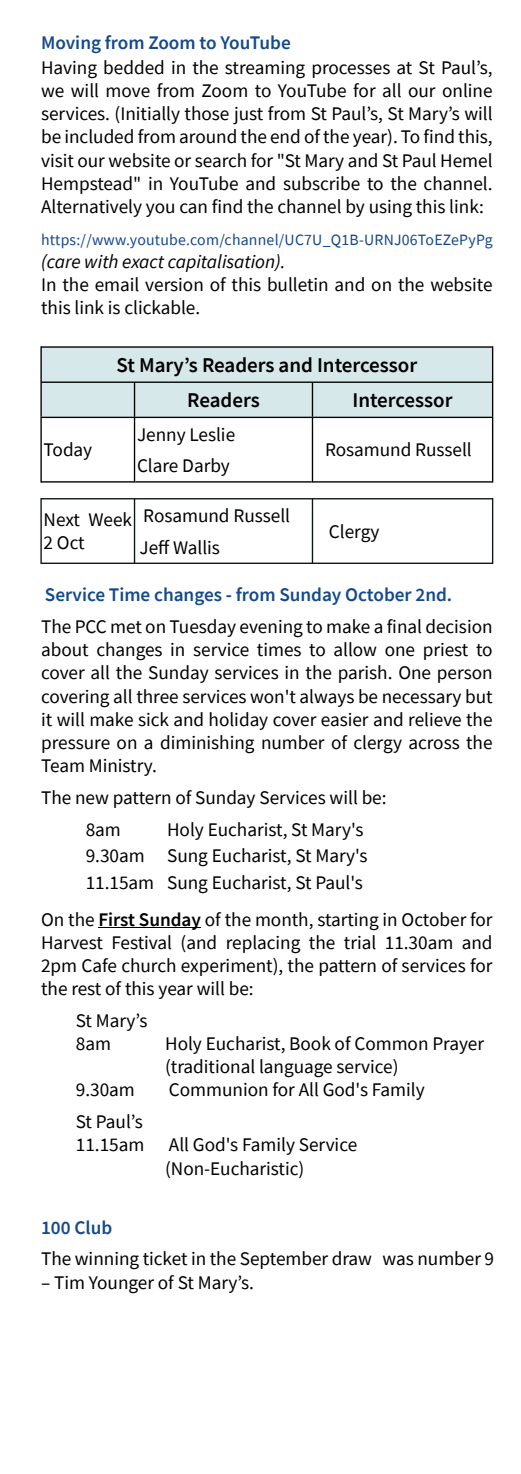
<style>
.page{position:relative;width:521px;height:1474px;background:#fff}
.page>*{position:absolute;margin:0;border:0;box-sizing:border-box;transform-origin:0 0}
.t1{font:600 21px/35.2px "Source Sans Pro";color:#000}
.t2{font:19.25px/23.1px "Source Sans Pro";color:#000}
.t3{font:600 19.25px "Source Sans Pro";color:#15498b}
.t4{font:italic 19.25px "Source Sans Pro";color:#000}
.t5{font:15.75px "Source Sans Pro";letter-spacing:.015em;color:#154689}
.s1{font-weight:600}
</style>
<div class="page">
<div style="left:42px;top:348px;width:450px;height:68px;background:#d7e8ea"></div>
<hr style="left:40px;top:416px;width:2px;height:66px;background:#000">
<hr style="left:492px;top:416px;width:1px;height:66px;background:#000">
<hr style="left:134px;top:417px;width:1px;height:65px;background:#000">
<hr style="left:312px;top:417px;width:1px;height:65px;background:#000">
<hr style="left:40px;top:346px;width:2px;height:70px;background:#000">
<hr style="left:492px;top:346px;width:1px;height:70px;background:#000">
<hr style="left:134px;top:382px;width:1px;height:34px;background:#000">
<hr style="left:312px;top:382px;width:1px;height:34px;background:#000">
<hr style="left:40px;top:498px;width:2px;height:66px;background:#0c131c">
<hr style="left:492px;top:498px;width:1px;height:66px;background:#0c131c">
<hr style="left:134px;top:499px;width:1px;height:64px;background:#0c131c">
<hr style="left:312px;top:499px;width:1px;height:64px;background:#0c131c">
<hr style="left:41px;top:416px;width:452px;height:2px;background:#000">
<hr style="left:41px;top:481px;width:93px;height:1px;background:#000">
<hr style="left:312px;top:481px;width:181px;height:1px;background:#000">
<hr style="left:41px;top:346px;width:452px;height:2px;background:#000">
<hr style="left:41px;top:381px;width:452px;height:2px;background:#000">
<hr style="left:135px;top:481px;width:177px;height:1px;background:#000">
<hr style="left:41px;top:498px;width:452px;height:1px;background:#0c131c">
<hr style="left:41px;top:562px;width:452px;height:2px;background:#0c131c">
<hr style="left:98px;top:927px;width:103px;height:1px;background:#000">
<p class="t3" style="left:41px;top:35px;width:251px">Moving from Zoom to YouTube</p>
<p class="t2" style="left:41px;top:58px;width:453px;text-align:justify">Having bedded in the streaming processes at St Paul’s, we will move from Zoom to YouTube for all our online services. (Initially those just from St Paul’s, St Mary’s will be included from around the end of the year). To find this, visit our website or search for "St Mary and St Paul Hemel Hempstead" in YouTube and subscribe to the channel.<br>Alternatively you can find the channel by using this link:</p>
<p class="t5" style="left:41px;top:233px;width:453px">https://www.youtube.com/channel/UC7U_Q1B-URNJ06ToEZePyPg</p>
<p class="t4" style="left:41px;top:253px;width:246px">(care with exact capitalisation).</p>
<p class="t2" style="left:41px;top:274px;width:453px">In the email version of this bulletin and on the website this link is clickable.</p>
<p class="t2" style="left:44px;top:440px;width:50px">Today</p>
<p class="t1" style="left:187px;top:349px;width:231px;text-indent:-71px">St Mary’s Readers and Intercessor<br>Readers</p>
<p class="t1" style="left:352px;top:384px;width:102px">Intercessor</p>
<p class="t2" style="left:137px;top:420px;width:100px;line-height:31.8px">Jenny Leslie<br>Clare Darby</p>
<p class="t2" style="left:325px;top:440px;width:148px">Rosamund Russell</p>
<p class="t2" style="left:44px;top:510px;width:90px">Next Week<br>2 Oct</p>
<p class="t2" style="left:139px;top:501px;width:152px;line-height:31.8px">Rosamund Russell<br>Jeff Wallis</p>
<p class="t2" style="left:329px;top:521px;width:52px">Clergy</p>
<p class="t3" style="left:45px;top:587px;width:409px">Service Time changes - from Sunday October 2nd.</p>
<p class="t2" style="left:41px;top:617px;width:453px;text-align:justify">The PCC met on Tuesday evening to make a final decision about changes in service times to allow one priest to cover all the Sunday services in the parish. One person covering all three services won't always be necessary but it will make sick and holiday cover easier and relieve the pressure on a diminishing number of clergy across the Team Ministry.</p>
<p class="t2" style="left:86px;top:783px;width:302px;line-height:31.8px;text-indent:-45px">The new pattern of Sunday Services will be:<br>8am</p>
<p class="t2" style="left:86px;top:817px;width:283px;line-height:26.6px;text-indent:81px">Holy Eucharist, St Mary's<br>9.30am Sung Eucharist, St Mary's<br>11.15am Sung Eucharist, St Paul's</p>
<p class="t2" style="left:41px;top:909px;width:453px;text-align:justify">On the <span class="s1">First Sunday</span> of the month, starting in October for Harvest Festival (and replacing the trial 11.30am and 2pm Cafe church experiment), the pattern of services for the rest of this year will be:</p>
<p class="t2" style="left:76px;top:1010px;width:73px">St Mary’s<br>8am</p>
<p class="t2" style="left:165px;top:1033px;width:320px">Holy Eucharist, Book of Common Prayer (traditional language service)</p>
<p class="t2" style="left:76px;top:1080px;width:60px">9.30am</p>
<p class="t2" style="left:169px;top:1080px;width:257px">Communion for All God's Family</p>
<p class="t2" style="left:76px;top:1111px;width:70px">St Paul’s<br>11.15am</p>
<p class="t2" style="left:165px;top:1135px;width:194px">All God's Family Service (Non-Eucharistic)</p>
<p class="t3" style="left:41px;top:1219px;width:73px">100 Club</p>
<p class="t2" style="left:41px;top:1248px;width:454px">The winning ticket in the September draw was number 9</p>
<p class="t2" style="left:41px;top:1272px;width:214px">– Tim Younger of St Mary’s.</p>
</div>
